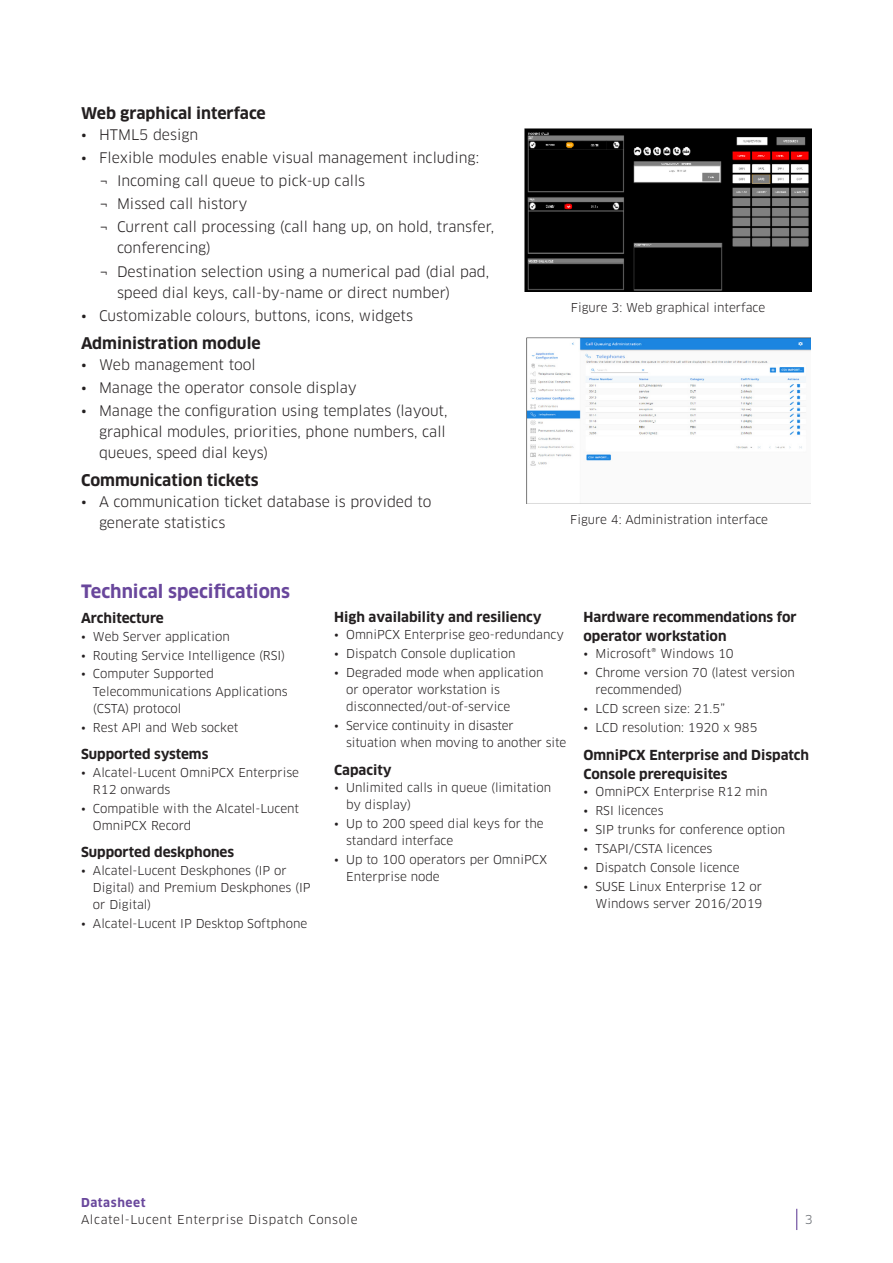
<style>
.page{position:relative;width:893px;height:1263px;background:#fff}
.page>*{position:absolute;margin:0;border:0;box-sizing:border-box;transform-origin:0 0}
.Head_1{font:700 18px "Clan OT";color:#69479c}
.Head_2{font:700 15.75px "Clan OT";color:#231f20}
.Body_bullet{font:14.25px/21px "Clan OT";color:#231f20}
.Head_3{font:700 13.5px/19.5px "Clan OT";color:#231f20}
.Figure_caption{font:12px/17.2px "Clan OT";color:#231f20}
.Figure_caption-2{font:12px "Clan OT";letter-spacing:.05em;color:#231f20}
.t1{font:700 12px "Clan OT";letter-spacing:.05em;color:#69479c}
.t2{font:12px "Clan OT";color:#5f6369}
</style>
<div class="page">
<svg style="left:796px;top:1209px;width:1px;height:21px"></svg>
<img style="left:524px;top:128px;width:288px;height:163px">
<img style="left:526px;top:338px;width:284px;height:166px">
<p class="Head_2" style="left:81px;top:104px;width:186px">Web graphical interface</p>
<p class="Body_bullet" style="left:81px;top:124px;width:119px">• HTML5 design</p>
<p class="Body_bullet" style="left:81px;top:147px;width:400px">• Flexible modules enable visual management including:</p>
<p class="Body_bullet" style="left:99px;top:170px;width:268px">¬ Incoming call queue to pick-up calls</p>
<p class="Body_bullet" style="left:99px;top:193px;width:150px">¬ Missed call history</p>
<p class="Body_bullet" style="left:117px;top:217px;width:379px;text-indent:-18px">¬ Current call processing (call hang up, on hold, transfer, conferencing)</p>
<p class="Body_bullet" style="left:117px;top:261px;width:374px;text-indent:-18px">¬ Destination selection using a numerical pad (dial pad, speed dial keys, call-by-name or direct number)</p>
<p class="Body_bullet" style="left:81px;top:305px;width:333px">• Customizable colours, buttons, icons, widgets</p>
<p class="Head_2" style="left:81px;top:334px;width:181px">Administration module</p>
<p class="Body_bullet" style="left:81px;top:354px;width:176px">• Web management tool</p>
<p class="Body_bullet" style="left:81px;top:377px;width:277px">• Manage the operator console display</p>
<p class="Body_bullet" style="left:99px;top:400px;width:350px;text-indent:-18px">• Manage the configuration using templates (layout, graphical modules, priorities, phone numbers, call queues, speed dial keys)</p>
<p class="Head_2" style="left:81px;top:471px;width:179px">Communication tickets</p>
<p class="Body_bullet" style="left:99px;top:491px;width:334px;text-indent:-18px">• A communication ticket database is provided to generate statistics</p>
<p class="Figure_caption" style="left:571px;top:299px;width:196px">Figure 3: Web graphical interface</p>
<p class="Figure_caption" style="left:570px;top:511px;width:199px">Figure 4: Administration interface</p>
<p class="Head_1" style="left:81px;top:580px;width:211px">Technical specifications</p>
<p class="Head_3" style="left:81px;top:609px;width:84px">Architecture</p>
<p class="Figure_caption" style="left:81px;top:628px;width:150px">• Web Server application</p>
<p class="Figure_caption" style="left:81px;top:646px;width:206px">• Routing Service Intelligence (RSI)</p>
<p class="Figure_caption" style="left:93px;top:665px;width:196px;text-indent:-12px">• Computer Supported<br>Telecommunications Applications (CSTA) protocol</p>
<p class="Figure_caption" style="left:81px;top:719px;width:159px">• Rest API and Web socket</p>
<p class="Head_3" style="left:81px;top:745px;width:129px">Supported systems</p>
<p class="Figure_caption" style="left:93px;top:763px;width:208px;text-indent:-12px">• Alcatel-Lucent OmniPCX Enterprise<br>R12 onwards</p>
<p class="Figure_caption" style="left:93px;top:800px;width:208px;text-indent:-12px">• Compatible with the Alcatel-Lucent<br>OmniPCX Record</p>
<p class="Head_3" style="left:81px;top:843px;width:155px">Supported deskphones</p>
<p class="Figure_caption" style="left:93px;top:862px;width:219px;text-indent:-12px">• Alcatel-Lucent Deskphones (IP or<br>Digital) and Premium Deskphones (IP or Digital)</p>
<p class="Figure_caption" style="left:81px;top:915px;width:228px">• Alcatel-Lucent IP Desktop Softphone</p>
<p class="Head_3" style="left:334px;top:607px;width:209px">High availability and resiliency</p>
<p class="Figure_caption" style="left:334px;top:626px;width:231px">• OmniPCX Enterprise geo-redundancy</p>
<p class="Figure_caption" style="left:334px;top:645px;width:183px">• Dispatch Console duplication</p>
<p class="Figure_caption" style="left:346px;top:663px;width:199px;text-indent:-12px">• Degraded mode when application or operator workstation is disconnected/out-of-service</p>
<p class="Figure_caption" style="left:346px;top:717px;width:222px;text-indent:-12px">• Service continuity in disaster situation when moving to another site</p>
<p class="Head_3" style="left:334px;top:760px;width:59px">Capacity</p>
<p class="Figure_caption" style="left:346px;top:779px;width:207px;text-indent:-12px">• Unlimited calls in queue (limitation by display)</p>
<p class="Figure_caption" style="left:346px;top:815px;width:199px;text-indent:-12px">• Up to 200 speed dial keys for the standard interface</p>
<p class="Figure_caption" style="left:346px;top:851px;width:203px;text-indent:-12px">• Up to 100 operators per OmniPCX<br>Enterprise node</p>
<p class="Head_3" style="left:583px;top:607px;width:215px">Hardware recommendations for operator workstation</p>
<p class="Figure_caption" style="left:583px;top:645px;width:152px">• Microsoft® Windows 10</p>
<p class="Figure_caption" style="left:595px;top:664px;width:201px;text-indent:-12px">• Chrome version 70 (latest version recommended)</p>
<p class="Figure_caption" style="left:583px;top:700px;width:143px">• LCD screen size: 21.5”</p>
<p class="Figure_caption" style="left:583px;top:719px;width:176px">• LCD resolution: 1920 x 985</p>
<p class="Head_3" style="left:583px;top:745px;width:227px">OmniPCX Enterprise and Dispatch<br>Console prerequisites</p>
<p class="Figure_caption" style="left:583px;top:783px;width:186px">• OmniPCX Enterprise R12 min</p>
<p class="Figure_caption" style="left:583px;top:802px;width:82px">• RSI licences</p>
<p class="Figure_caption" style="left:583px;top:821px;width:203px">• SIP trunks for conference option</p>
<p class="Figure_caption" style="left:583px;top:840px;width:131px">• TSAPI/CSTA licences</p>
<p class="Figure_caption" style="left:583px;top:859px;width:158px">• Dispatch Console licence</p>
<p class="Figure_caption" style="left:583px;top:878px;width:180px;text-align:right">• SUSE Linux Enterprise 12 or<br>Windows server 2016/2019</p>
<p class="t1" style="left:81px;top:1196px;width:66px">Datasheet</p>
<p class="Figure_caption-2" style="left:81px;top:1212px;width:278px">Alcatel-Lucent Enterprise Dispatch Console</p>
<p class="t2" style="left:805px;top:1212px;width:9px">3</p>
</div>
